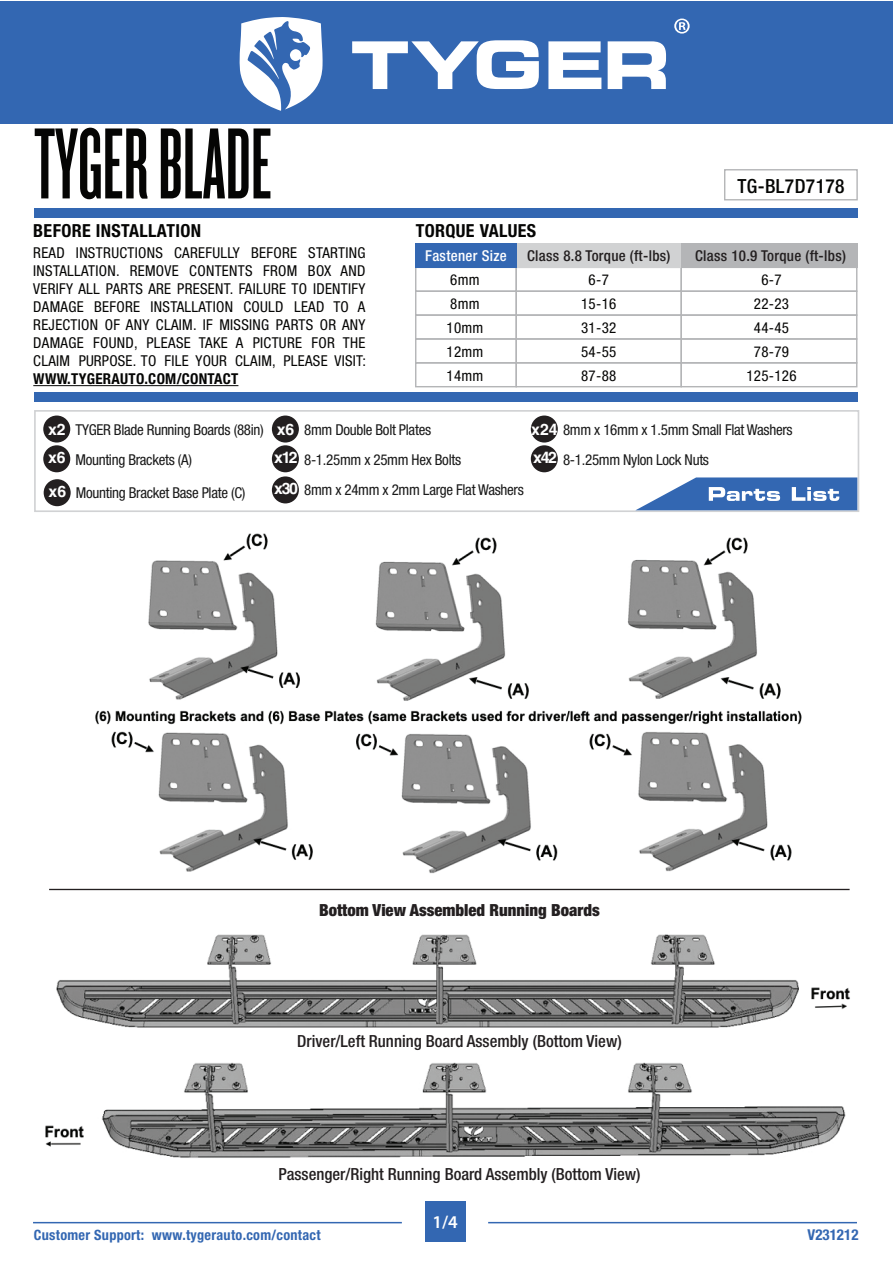
<style>
.page{position:relative;width:893px;height:1263px;background:#fff}
.page>*{position:absolute;margin:0;border:0;box-sizing:border-box;transform-origin:0 0}
.t1{font:105px "Knockout HTF46 Flyweight";color:#050504}
.t2{font:500 condensed 19.5px "Helvetica Neue LT Std";letter-spacing:.02em;color:#040503}
.t3{font:700 condensed 18px "Helvetica Neue LT Std";letter-spacing:.02em;color:#050504}
.t4{font:600 18px "Myriad Pro";color:#fff}
.t5{font:500 condensed 16.65px "Helvetica Neue LT Std";color:#231f20}
.t6{font:900 condensed 16.65px "Helvetica Neue LT Std";color:#231f20}
.t7{font:700 15.9px "Helvetica LT Std";color:#fff}
.t8{font:condensed 15px/24.2px "Helvetica Neue LT Std";letter-spacing:.02em;color:#050504;text-align:center}
.t9{font:condensed 15px/30px "Helvetica Neue LT Std";letter-spacing:-.02em;color:#191919}
.t10{font:500 condensed 15px "Helvetica Neue LT Std";letter-spacing:.02em;color:#231f20}
.t11{font:700 condensed 15px "Helvetica Neue LT Std";letter-spacing:.02em;color:#050504}
.t12{font:500 condensed 15px "Helvetica Neue LT Std";letter-spacing:.02em;color:#fff}
.t13{font:700 condensed 15px "Helvetica Neue LT Std";color:#3367b2}
.t14{font:700 condensed 14.25px "Helvetica Neue LT Std";letter-spacing:.02em;color:#3367b2}
.s1{font-family:"Helvetica LT Std";font-weight:700;font-stretch:normal;font-size:15.9px;color:#fff}
</style>
<div class="page">
<div style="left:724px;top:169px;width:134px;height:31px;border:1px solid #b4b5b7"></div>
<div style="left:34px;top:209px;width:824px;height:9px;background:#3367b2"></div>
<div style="left:34px;top:393px;width:824px;height:9px;background:#3367b2"></div>
<hr style="left:33px;top:385px;width:205px;height:1px;background:#050504">
<div style="left:415px;top:267px;width:102px;height:25px;border:1px solid #b4b5b7"></div>
<div style="left:415px;top:290px;width:102px;height:26px;border:1px solid #b4b5b7"></div>
<div style="left:415px;top:314px;width:102px;height:26px;border:1px solid #b4b5b7"></div>
<div style="left:415px;top:338px;width:102px;height:25px;border:1px solid #b4b5b7"></div>
<div style="left:516px;top:267px;width:166px;height:25px;border:1px solid #b4b5b7"></div>
<div style="left:516px;top:290px;width:166px;height:26px;border:1px solid #b4b5b7"></div>
<div style="left:516px;top:314px;width:166px;height:26px;border:1px solid #b4b5b7"></div>
<div style="left:516px;top:338px;width:166px;height:25px;border:1px solid #b4b5b7"></div>
<div style="left:681px;top:267px;width:176px;height:25px;border:1px solid #b4b5b7"></div>
<div style="left:681px;top:290px;width:176px;height:26px;border:1px solid #b4b5b7"></div>
<div style="left:681px;top:314px;width:176px;height:26px;border:1px solid #b4b5b7"></div>
<div style="left:681px;top:338px;width:176px;height:25px;border:1px solid #b4b5b7"></div>
<div style="left:415px;top:362px;width:102px;height:25px;border:1px solid #b4b5b7"></div>
<div style="left:516px;top:362px;width:166px;height:25px;border:1px solid #b4b5b7"></div>
<div style="left:681px;top:362px;width:176px;height:25px;border:1px solid #b4b5b7"></div>
<div style="left:516px;top:244px;width:165px;height:24px;background:#d1d2d3"></div>
<div style="left:681px;top:244px;width:176px;height:24px;background:#b4b5b7"></div>
<div style="left:415px;top:244px;width:101px;height:24px;background:#3367b2"></div>
<div style="left:0;top:1px;width:893px;height:122px;background:#3367b2"></div>
<svg style="left:352px;top:40px;width:187px;height:49px"></svg>
<svg style="left:548px;top:41px;width:53px;height:48px"></svg>
<svg style="left:608px;top:41px;width:58px;height:48px"></svg>
<svg style="left:240px;top:17px;width:83px;height:94px"></svg>
<svg style="left:674px;top:19px;width:16px;height:15px"></svg>
<div style="left:34px;top:410px;width:825px;height:102px;border:2px solid #d1d2d4"></div>
<div style="left:425px;top:1201px;width:40px;height:40px;background:#3367b2"></div>
<hr style="left:33px;top:1222px;width:369px;height:1px;background:#3367b2">
<hr style="left:488px;top:1222px;width:369px;height:1px;background:#3367b2">
<div style="left:43px;top:445px;width:27px;height:27px;background:#231f20;border-radius:50%"></div>
<div style="left:43px;top:415px;width:27px;height:27px;background:#231f20;border-radius:50%"></div>
<div style="left:272px;top:445px;width:27px;height:27px;background:#231f20;border-radius:50%"></div>
<div style="left:272px;top:476px;width:27px;height:27px;background:#231f20;border-radius:50%"></div>
<div style="left:272px;top:415px;width:27px;height:27px;background:#231f20;border-radius:50%"></div>
<div style="left:531px;top:445px;width:27px;height:27px;background:#231f20;border-radius:50%"></div>
<div style="left:531px;top:415px;width:27px;height:27px;background:#231f20;border-radius:50%"></div>
<div style="left:44px;top:479px;width:27px;height:27px;background:#231f20;border-radius:50%"></div>
<img style="left:95px;top:533px;width:707px;height:341px">
<hr style="left:49px;top:889px;width:801px;height:1px;background:#231f20">
<svg style="left:635px;top:477px;width:222px;height:33px"></svg>
<img style="left:45px;top:934px;width:805px;height:224px">
<h1 class="t1" style="left:34px;top:113px;width:239px">TYGER BLADE</h1>
<p class="t3" style="left:33px;top:220px;width:169px">BEFORE INSTALLATION</p>
<p class="t8" style="left:33px;top:244px;width:334px;line-height:18px;text-align:justify">READ INSTRUCTIONS CAREFULLY BEFORE STARTING INSTALLATION. REMOVE CONTENTS FROM BOX AND VERIFY ALL PARTS ARE PRESENT. FAILURE TO IDENTIFY DAMAGE BEFORE INSTALLATION COULD LEAD TO A REJECTION OF ANY CLAIM. IF MISSING PARTS OR ANY DAMAGE FOUND, PLEASE TAKE A PICTURE FOR THE CLAIM PURPOSE. TO FILE YOUR CLAIM, PLEASE VISIT:</p>
<p class="t11" style="left:33px;top:370px;width:207px">WWW.TYGERAUTO.COM/CONTACT</p>
<h2 class="t2" style="left:737px;top:174px;width:109px">TG-BL7D7178</h2>
<p class="t3" style="left:416px;top:219px;width:122px">TORQUE VALUES</p>
<p class="t8" style="left:446px;top:267px;width:38px;text-align:left">6mm<br>8mm<br>10mm<br>12mm</p>
<p class="t8" style="left:581px;top:267px;width:37px">6-7<br>15-16<br>31-32<br>54-55</p>
<p class="t8" style="left:754px;top:267px;width:37px">6-7<br>22-23<br>44-45<br>78-79</p>
<p class="t8" style="left:446px;top:364px;width:38px">14mm</p>
<p class="t8" style="left:581px;top:364px;width:37px">87-88</p>
<p class="t8" style="left:746px;top:364px;width:52px">125-126</p>
<p class="t12" style="left:425px;top:246px;width:83px">Fastener Size</p>
<p class="t10" style="left:527px;top:247px;width:145px">Class 8.8 Torque (ft-lbs)</p>
<p class="t10" style="left:695px;top:247px;width:152px">Class 10.9 Torque (ft-lbs)</p>
<p class="t7" style="left:48px;top:419px;width:19px">x2</p>
<p class="t9" style="left:304px;top:414px;width:129px">8mm Double Bolt Plates</p>
<p class="t7" style="left:277px;top:419px;width:19px">x6</p>
<p class="t9" style="left:531px;top:414px;width:263px"><span class="s1">x24</span> 8mm x 16mm x 1.5mm Small Flat Washers <span class="s1">x42</span> 8-1.25mm Nylon Lock Nuts</p>
<p class="t9" style="left:48px;top:414px;width:217px;text-indent:27px">TYGER Blade Running Boards (88in) <span class="s1">x6</span> Mounting Brackets (A)</p>
<p class="t9" style="left:274px;top:444px;width:188px"><span class="s1">x12</span> 8-1.25mm x 25mm Hex Bolts</p>
<p class="t7" style="left:49px;top:482px;width:19px">x6</p>
<p class="t9" style="left:76px;top:477px;width:171px">Mounting Bracket Base Plate (C)</p>
<p class="t9" style="left:274px;top:474px;width:251px"><span class="s1">x30</span> 8mm x 24mm x 2mm Large Flat Washers</p>
<p class="t6" style="left:319px;top:900px;width:282px">Bottom View Assembled Running Boards</p>
<p class="t5" style="left:297px;top:1031px;width:326px">Driver/Left Running Board Assembly (Bottom View)</p>
<p class="t5" style="left:278px;top:1164px;width:364px">Passenger/Right Running Board Assembly (Bottom View)</p>
<p class="t4" style="left:433px;top:1210px;width:27px">1/4</p>
<p class="t14" style="left:34px;top:1226px;width:288px">Customer Support: www.tygerauto.com/contact</p>
<p class="t13" style="left:807px;top:1225px;width:52px">V231212</p>
</div>
